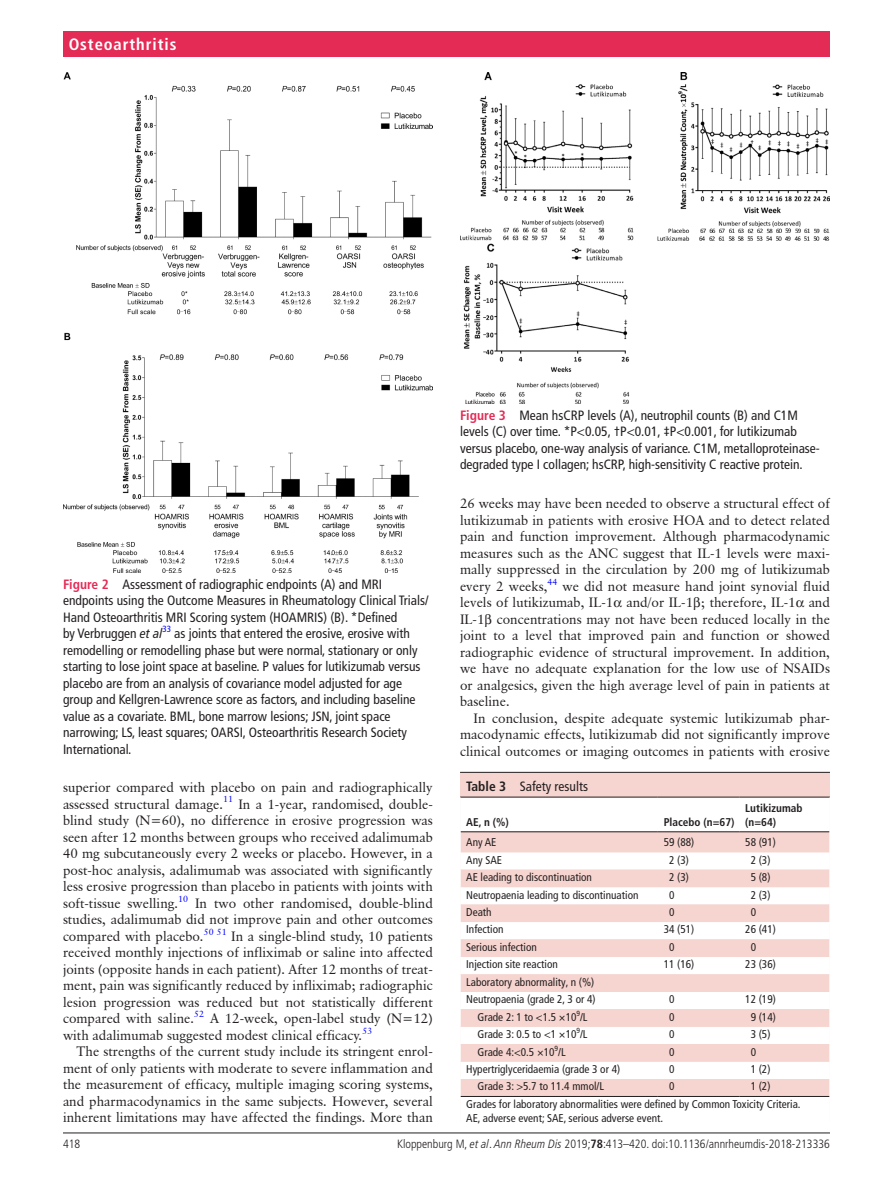
<style>
.page{position:relative;width:893px;height:1191px;background:#fff}
.page>*{position:absolute;margin:0;border:0;box-sizing:border-box;transform-origin:0 0}
.t1{font:700 condensed 16.5px "Frutiger LT Pro";letter-spacing:.055em;color:#fff}
.t2{font:13.5px/16.5px "Classical Garamond BT";color:#231f20;text-align:justify}
.t3{font:condensed 13.5px/16.5px "Frutiger LT Pro";color:#231f20}
.t4{font:300 condensed 12px "Frutiger LT Pro";color:#231f20}
.t5{font:condensed 11.25px/17.4px "Frutiger LT Pro";color:#231f20}
.t6{font:700 condensed 11.25px/14.2px "Frutiger LT Pro";color:#231f20}
.t7{font:condensed 7.5px "Frutiger LT Pro";color:#231f20}
.s1{font-weight:700;color:#e42b56}
.s2{font-style:italic}
.s3{font-weight:700}
</style>
<div class="page">
<hr style="left:63px;top:1132px;width:767px;height:1px;background:#231f20">
<div style="left:63px;top:31px;width:767px;height:25px;background:#e42b56"></div>
<img style="left:63px;top:72px;width:370px;height:500px">
<img style="left:460px;top:72px;width:370px;height:331px">
<div style="left:460px;top:772px;width:370px;height:350px;background:#f6d4cf"></div>
<hr style="left:460px;top:772px;width:370px;height:1px;background:#231f20">
<div style="left:461px;top:797px;width:368px;height:325px;background:#fff"></div>
<svg style="left:461px;top:832px;width:368px;height:264px"></svg>
<hr style="left:460px;top:796px;width:198px;height:1px;background:#231f20">
<hr style="left:460px;top:831px;width:198px;height:1px;background:#231f20">
<hr style="left:658px;top:796px;width:81px;height:1px;background:#231f20">
<hr style="left:658px;top:831px;width:81px;height:1px;background:#231f20">
<hr style="left:739px;top:796px;width:91px;height:1px;background:#231f20">
<hr style="left:739px;top:831px;width:91px;height:1px;background:#231f20">
<hr style="left:460px;top:1096px;width:198px;height:1px;background:#231f20">
<hr style="left:658px;top:1096px;width:81px;height:1px;background:#231f20">
<hr style="left:739px;top:1096px;width:91px;height:1px;background:#231f20">
<hr style="left:460px;top:797px;width:1px;height:34px;background:#fff">
<svg style="left:460px;top:831px;width:1px;height:291px"></svg>
<hr style="left:829px;top:797px;width:1px;height:34px;background:#fff">
<svg style="left:829px;top:831px;width:1px;height:290px"></svg>
<hr style="left:466px;top:1107px;width:364px;height:1px;background:#fff">
<hr style="left:466px;top:1121px;width:364px;height:1px;background:#fff">
<p class="t1" style="left:69px;top:34px;width:109px">Osteoarthritis</p>
<p class="t3" style="left:63px;top:575px;width:367px"><span class="s1">Figure 2</span> Assessment of radiographic endpoints (A) and MRI endpoints using the Outcome Measures in Rheumatology Clinical Trials/ Hand Osteoarthritis MRI Scoring system (HOAMRIS) (B). *Defined<br>by Verbruggen <span class="s2">et al</span><sup>33</sup> as joints that entered the erosive, erosive with remodelling or remodelling phase but were normal, stationary or only starting to lose joint space at baseline. P values for lutikizumab versus placebo are from an analysis of covariance model adjusted for age group and Kellgren-Lawrence score as factors, and including baseline value as a covariate. BML, bone marrow lesions; JSN, joint space narrowing; LS, least squares; OARSI, Osteoarthritis Research Society International.</p>
<p class="t2" style="left:63px;top:779px;width:371px">superior compared with placebo on pain and radiographically assessed structural damage.<sup>11</sup> In a 1-year, randomised, double&shy;blind study (N=60), no difference in erosive progression was seen after 12 months between groups who received adalimumab 40 mg subcutaneously every 2 weeks or placebo. However, in a post-hoc analysis, adalimumab was associated with significantly less erosive progression than placebo in patients with joints with soft-tissue swelling.<sup>10</sup></p>
<p class="t2" style="left:63px;top:894px;width:371px;text-indent:132px">In two other randomised, double-blind studies, adalimumab did not improve pain and other outcomes compared with placebo.<sup>50</sup> <sup>51</sup> In a single-blind study, 10 patients received monthly injections of infliximab or saline into affected joints (opposite hands in each patient). After 12 months of treat&shy;ment, pain was significantly reduced by infliximab; radiographic lesion progression was reduced but not statistically different compared with saline.<sup>52</sup> A 12-week, open-label study (N=12) with adalimumab suggested modest clinical efficacy.<sup>53</sup></p>
<p class="t2" style="left:63px;top:1043px;width:371px;text-indent:14px">The strengths of the current study include its stringent enrol&shy;ment of only patients with moderate to severe inflammation and the measurement of efficacy, multiple imaging scoring systems, and pharmacodynamics in the same subjects. However, several inherent limitations may have affected the findings. More than</p>
<p class="t3" style="left:460px;top:407px;width:361px"><span class="s1">Figure 3</span> Mean hsCRP levels (A), neutrophil counts (B) and C1M levels (C) over time. *P&lt;0.05, †P&lt;0.01, ‡P&lt;0.001, for lutikizumab versus placebo, one-way analysis of variance. C1M, metalloproteinase&shy;degraded type I collagen; hsCRP, high-sensitivity C reactive protein.</p>
<p class="t2" style="left:460px;top:495px;width:371px">26 weeks may have been needed to observe a structural effect of lutikizumab in patients with erosive HOA and to detect related pain and function improvement. Although pharmacodynamic measures such as the ANC suggest that IL-1 levels were maxi&shy;mally suppressed in the circulation by 200 mg of lutikizumab every 2 weeks,<sup>44</sup> we did not measure hand joint synovial fluid levels of lutikizumab, IL-1 and/or IL-1 ; therefore, IL-1 and IL-1 concentrations may not have been reduced locally in the joint to a level that improved pain and function or showed radiographic evidence of structural improvement. In addition, we have no adequate explanation for the low use of NSAIDs or analgesics, given the high average level of pain in patients at baseline.</p>
<p class="t2" style="left:460px;top:709px;width:371px;text-indent:14px">In conclusion, despite adequate systemic lutikizumab phar&shy;macodynamic effects, lutikizumab did not significantly improve clinical outcomes or imaging outcomes in patients with erosive</p>
<p class="t3" style="left:466px;top:778px;width:123px"><span class="s3">Table 3</span> Safety results</p>
<p class="t6" style="left:466px;top:814px;width:44px">AE, n (%)</p>
<p class="t6" style="left:664px;top:814px;width:72px">Placebo (n=67)</p>
<p class="t6" style="left:745px;top:800px;width:59px">Lutikizumab (n=64)</p>
<p class="t5" style="left:466px;top:833px;width:32px">Any AE</p>
<p class="t5" style="left:664px;top:833px;width:32px">59 (88)</p>
<p class="t5" style="left:745px;top:833px;width:32px">58 (91)</p>
<p class="t5" style="left:466px;top:851px;width:37px">Any SAE</p>
<p class="t5" style="left:669px;top:851px;width:21px">2 (3)</p>
<p class="t5" style="left:751px;top:851px;width:21px">2 (3)</p>
<p class="t5" style="left:466px;top:868px;width:127px">AE leading to discontinuation</p>
<p class="t5" style="left:669px;top:868px;width:21px">2 (3)</p>
<p class="t5" style="left:751px;top:868px;width:21px">5 (8)</p>
<p class="t5" style="left:466px;top:886px;width:174px">Neutropaenia leading to discontinuation</p>
<p class="t5" style="left:669px;top:886px;width:7px">0</p>
<p class="t5" style="left:751px;top:886px;width:21px">2 (3)</p>
<p class="t5" style="left:466px;top:903px;width:27px">Death</p>
<p class="t5" style="left:669px;top:903px;width:7px">0</p>
<p class="t5" style="left:751px;top:903px;width:7px">0</p>
<p class="t5" style="left:466px;top:921px;width:39px">Infection</p>
<p class="t5" style="left:664px;top:921px;width:32px">34 (51)</p>
<p class="t5" style="left:745px;top:921px;width:32px">26 (41)</p>
<p class="t5" style="left:466px;top:938px;width:72px">Serious infection</p>
<p class="t5" style="left:669px;top:938px;width:7px">0</p>
<p class="t5" style="left:751px;top:938px;width:7px">0</p>
<p class="t5" style="left:466px;top:955px;width:93px">Injection site reaction</p>
<p class="t5" style="left:664px;top:955px;width:32px">11 (16)</p>
<p class="t5" style="left:745px;top:955px;width:32px">23 (36)</p>
<p class="t5" style="left:466px;top:973px;width:131px">Laboratory abnormality, n (%)<br>Neutropaenia (grade 2, 3 or 4)</p>
<p class="t5" style="left:669px;top:990px;width:7px">0</p>
<p class="t5" style="left:745px;top:990px;width:32px">12 (19)</p>
<p class="t7" style="left:576px;top:1008px;width:5px">9</p>
<p class="t5" style="left:669px;top:1008px;width:7px">0</p>
<p class="t5" style="left:751px;top:1008px;width:27px">9 (14)</p>
<p class="t5" style="left:477px;top:1025px;width:112px">Grade 3: 0.5 to &lt;1 ×10 /L</p>
<p class="t5" style="left:477px;top:1008px;width:112px">Grade 2: 1 to &lt;1.5 ×10 /L</p>
<p class="t7" style="left:576px;top:1026px;width:5px">9</p>
<p class="t5" style="left:669px;top:1025px;width:7px">0</p>
<p class="t5" style="left:751px;top:1025px;width:21px">3 (5)</p>
<p class="t7" style="left:555px;top:1043px;width:5px">9</p>
<p class="t5" style="left:669px;top:1043px;width:7px">0</p>
<p class="t5" style="left:751px;top:1043px;width:7px">0</p>
<p class="t5" style="left:466px;top:1060px;width:156px">Hypertriglyceridaemia (grade 3 or 4)</p>
<p class="t5" style="left:669px;top:1060px;width:7px">0</p>
<p class="t5" style="left:751px;top:1060px;width:21px">1 (2)</p>
<p class="t5" style="left:477px;top:1078px;width:128px">Grade 3: &gt;5.7 to 11.4 mmol/L</p>
<p class="t5" style="left:669px;top:1078px;width:7px">0</p>
<p class="t5" style="left:477px;top:1043px;width:90px">Grade 4:&lt;0.5 ×10 /L</p>
<p class="t5" style="left:466px;top:1078px;width:336px;text-indent:284px">1 (2)<br>Grades for laboratory abnormalities were defined by Common Toxicity Criteria.</p>
<p class="t5" style="left:466px;top:1109px;width:198px">AE, adverse event; SAE, serious adverse event.</p>
<p class="t4" style="left:63px;top:1136px;width:19px">418</p>
<p class="t4" style="left:397px;top:1136px;width:434px">Kloppenburg M, <span class="s2">et al</span>. <span class="s2">Ann Rheum Dis</span> 2019;<span class="s3">78</span>:413–420. doi:10.1136/annrheumdis-2018-213336</p>
</div>
